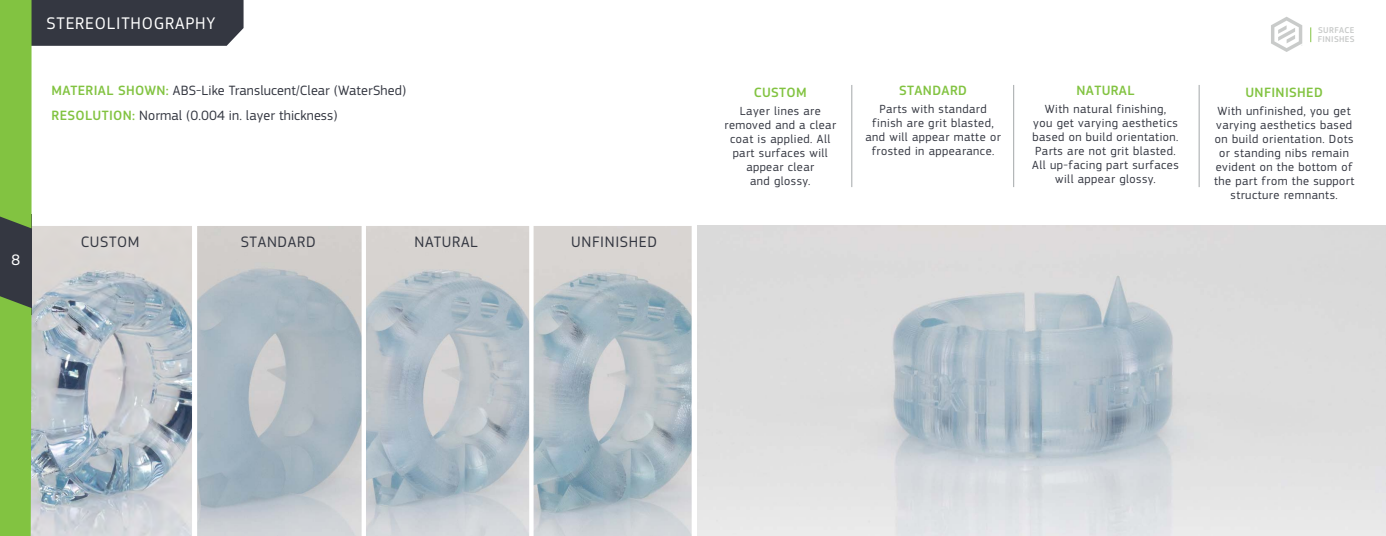
<style>
.page{position:relative;width:1386px;height:536px;background:#fff}
.page>*{position:absolute;margin:0;border:0;box-sizing:border-box;transform-origin:0 0}
.t1{font:17.5px "PF Square Sans Pro";letter-spacing:.045em;color:#fff}
.t2{font:15.75px "PF Square Sans Pro";letter-spacing:.04em;color:#343741}
.t3{font:15.75px "PF Square Sans Pro";color:#fff}
.t4{font:14px/24.9px "PF Square Sans Pro";letter-spacing:.01em;color:#343741}
.t5{font:500 14px "PF Square Sans Pro";letter-spacing:.025em;color:#82c341}
.t6{font:12.25px/14px "PF Square Sans Pro";letter-spacing:.04em;color:#343741;text-align:center}
.t7{font:500 8.75px/8.8px "PF Square Sans Pro";letter-spacing:.04em;color:#c7c9c8}
.s1{font-weight:500;color:#82c341}
</style>
<div class="page">
<svg style="left:534px;top:225px;width:164px;height:311px;background:#b6c0c6"></svg>
<svg style="left:366px;top:226px;width:168px;height:310px;background:#bec5cb"></svg>
<svg style="left:197px;top:226px;width:165px;height:310px;background:#b6bec5"></svg>
<svg style="left:32px;top:228px;width:160px;height:308px;background:#bac2c9"></svg>
<div style="left:0;top:213px;width:32px;height:101px;background:#343741"></div>
<div style="left:0;top:296px;width:32px;height:240px;background:#82c341"></div>
<svg style="left:0;top:0;width:244px;height:228px"></svg>
<hr style="left:692px;top:219px;width:4px;height:317px;background:#fff">
<svg style="left:1271px;top:17px;width:31px;height:35px"></svg>
<svg style="left:1310px;top:27px;width:1px;height:15px"></svg>
<img style="left:698px;top:225px;width:688px;height:311px">
<hr style="left:851px;top:85px;width:1px;height:102px;background:#a3a7a9">
<hr style="left:1199px;top:85px;width:1px;height:102px;background:#a3a7a9">
<hr style="left:1013px;top:85px;width:1px;height:102px;background:#a3a7a9">
<p class="t3" style="left:11px;top:250px;width:10px">8</p>
<h1 class="t1" style="left:47px;top:13px;width:170px">STEREOLITHOGRAPHY</h1>
<p class="t4" style="left:52px;top:78px;width:356px"><span class="s1">MATERIAL SHOWN:</span> ABS-Like Translucent/Clear (WaterShed)<br><span class="s1">RESOLUTION:</span> Normal (0.004 in. layer thickness)</p>
<p class="t5" style="left:1077px;top:83px;width:59px">NATURAL</p>
<p class="t5" style="left:899px;top:83px;width:69px">STANDARD</p>
<p class="t6" style="left:865px;top:102px;width:137px">Parts with standard finish are grit blasted, and will appear matte or frosted in appearance.</p>
<p class="t5" style="left:754px;top:84px;width:54px">CUSTOM</p>
<p class="t6" style="left:724px;top:104px;width:113px">Layer lines are removed and a clear coat is applied. All part surfaces will appear clear<br>and glossy.</p>
<p class="t6" style="left:1032px;top:102px;width:148px">With natural finishing,<br>you get varying aesthetics based on build orientation.<br>Parts are not grit blasted.<br>All up-facing part surfaces will appear glossy.</p>
<p class="t2" style="left:81px;top:232px;width:60px">CUSTOM</p>
<p class="t2" style="left:241px;top:232px;width:77px">STANDARD</p>
<p class="t2" style="left:415px;top:232px;width:65px">NATURAL</p>
<p class="t2" style="left:571px;top:232px;width:87px">UNFINISHED</p>
<p class="t7" style="left:1318px;top:26px;width:38px">SURFACE<br>FINISHES</p>
<p class="t5" style="left:1245px;top:84px;width:79px">UNFINISHED</p>
<p class="t6" style="left:1214px;top:104px;width:142px">With unfinished, you get varying aesthetics based on build orientation. Dots or standing nibs remain evident on the bottom of the part from the support structure remnants.</p>
</div>
